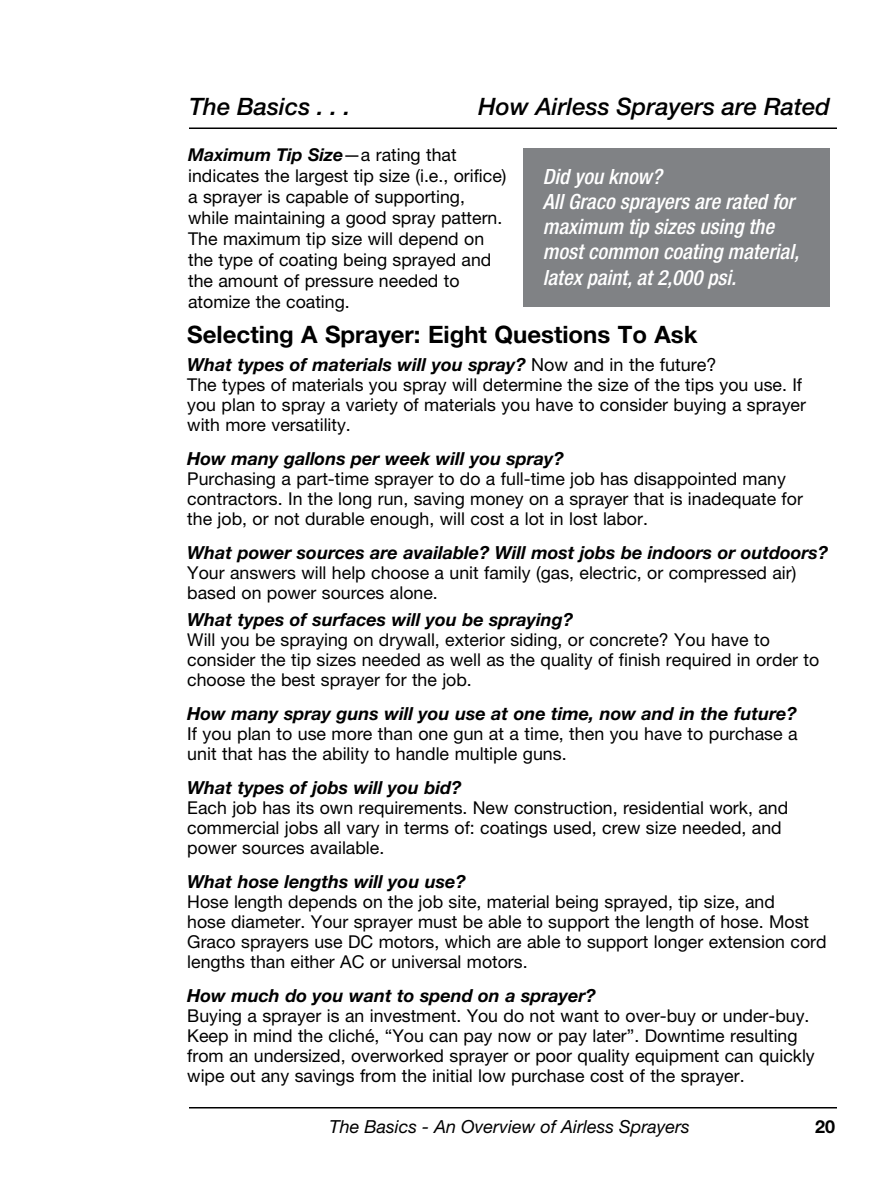
<style>
.page{position:relative;width:891px;height:1188px;background:#fff}
.page>*{position:absolute;margin:0;border:0;box-sizing:border-box;transform-origin:0 0}
.t1{font:italic 500 24px "Helvetica Neue LT Std";color:#000}
.t2{font:700 24px "Helvetica Neue LT Std";color:#000}
.t3{font:italic 500 condensed 21px/25.2px "Helvetica Neue LT Std";color:#fff}
.t4{font:italic 700 18px "Helvetica Neue LT Std";color:#000}
.t5{font:italic 18px "Helvetica Neue LT Std";color:#000}
.t6{font:700 18px "Helvetica Neue LT Std";color:#000}
.t7{font:17.85px/20.1px "Helvetica Neue LT Std";color:#000}
.t8{font:17.7px/20.1px "Helvetica Neue LT Std";color:#000}
.s1{font-weight:700;font-style:italic}
.s2{font-weight:400;font-style:normal}
</style>
<div class="page">
<hr style="left:189px;top:128px;width:648px;height:1px;background:#000">
<hr style="left:189px;top:1107px;width:648px;height:1px;background:#000">
<div style="left:523px;top:148px;width:306px;height:159px;background:#808285"></div>
<h1 class="t1" style="left:189px;top:93px;width:163px">The Basics . . .</h1>
<h1 class="t1" style="left:479px;top:93px;width:353px">How Airless Sprayers are Rated</h1>
<p class="t8" style="left:188px;top:144px;width:320px;line-height:21px"><span class="s1">Maximum Tip Size</span>—a rating that indicates the largest tip size (i.e., orifice) a sprayer is capable of supporting, while maintaining a good spray pattern.<br>The maximum tip size will depend on the type of coating being sprayed and the amount of pressure needed to atomize the coating.</p>
<p class="t3" style="left:543px;top:164px;width:258px">Did you know?<br>All Graco sprayers are rated for maximum tip sizes using the most common coating material, latex paint, at 2,000 psi.</p>
<h1 class="t2" style="left:187px;top:320px;width:512px">Selecting A Sprayer: Eight Questions To Ask</h1>
<p class="t4" style="left:187px;top:354px;width:531px">What types of materials will you spray? <span class="s2">Now and in the future?</span></p>
<p class="t8" style="left:187px;top:375px;width:620px">The types of materials you spray will determine the size of the tips you use. If you plan to spray a variety of materials you have to consider buying a sprayer with more versatility.</p>
<p class="t4" style="left:187px;top:447px;width:378px">How many gallons per week will you spray?</p>
<p class="t8" style="left:187px;top:469px;width:617px">Purchasing a part-time sprayer to do a full-time job has disappointed many contractors. In the long run, saving money on a sprayer that is inadequate for the job, or not durable enough, will cost a lot in lost labor.</p>
<p class="t4" style="left:187px;top:541px;width:642px">What power sources are available? Will most jobs be indoors or outdoors?</p>
<p class="t8" style="left:187px;top:562px;width:611px">Your answers will help choose a unit family (gas, electric, or compressed air) based on power sources alone.</p>
<p class="t4" style="left:187px;top:608px;width:387px">What types of surfaces will you be spraying?</p>
<p class="t8" style="left:187px;top:629px;width:633px">Will you be spraying on drywall, exterior siding, or concrete? You have to consider the tip sizes needed as well as the quality of finish required in order to choose the best sprayer for the job.</p>
<p class="t4" style="left:187px;top:702px;width:611px">How many spray guns will you use at one time, now and in the future?</p>
<p class="t7" style="left:187px;top:723px;width:612px">If you plan to use more than one gun at a time, then you have to purchase a unit that has the ability to handle multiple guns.</p>
<p class="t4" style="left:187px;top:776px;width:276px">What types of jobs will you bid?</p>
<p class="t8" style="left:187px;top:797px;width:602px">Each job has its own requirements. New construction, residential work, and commercial jobs all vary in terms of: coatings used, crew size needed, and power sources available.</p>
<p class="t4" style="left:187px;top:870px;width:280px">What hose lengths will you use?</p>
<p class="t8" style="left:187px;top:891px;width:641px">Hose length depends on the job site, material being sprayed, tip size, and<br>hose diameter. Your sprayer must be able to support the length of hose. Most Graco sprayers use DC motors, which are able to support longer extension cord lengths than either AC or universal motors.</p>
<p class="t4" style="left:187px;top:984px;width:410px">How much do you want to spend on a sprayer?</p>
<p class="t8" style="left:187px;top:1005px;width:629px">Buying a sprayer is an investment. You do not want to over-buy or under-buy.<br>Keep in mind the cliché, “You can pay now or pay later”. Downtime resulting from an undersized, overworked sprayer or poor quality equipment can quickly wipe out any savings from the initial low purchase cost of the sprayer.</p>
<p class="t5" style="left:329px;top:1116px;width:362px">The Basics - An Overview of Airless Sprayers</p>
<p class="t6" style="left:815px;top:1116px;width:22px">20</p>
</div>
